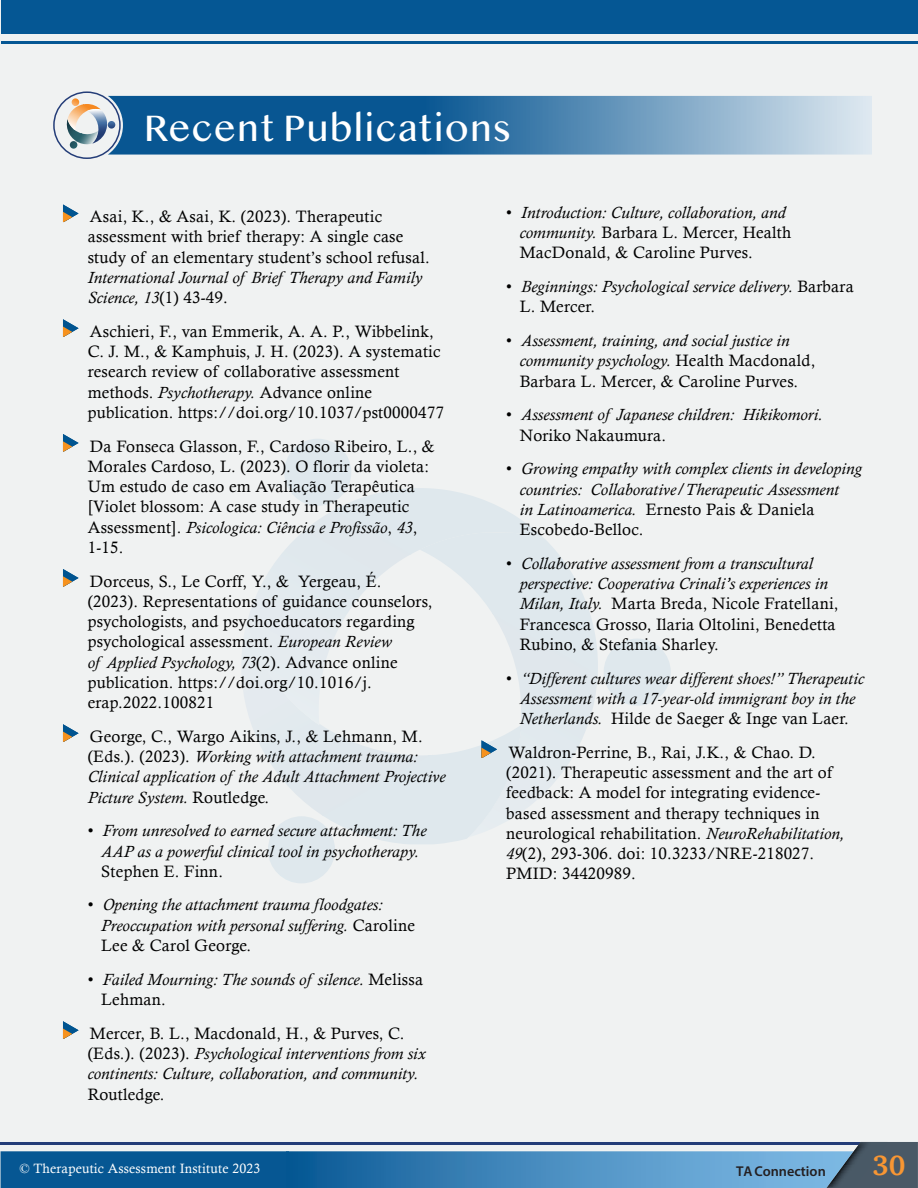
<style>
.page{position:relative;width:918px;height:1188px;background:#fff}
.page>*{position:absolute;margin:0;border:0;box-sizing:border-box;transform-origin:0 0}
.t1{font:39px "Malayalam MN";color:#fff}
.t2{font:700 28.5px "Charter";color:#f89633}
.t3{font:italic 16.5px/20.2px "Calisto";letter-spacing:.015em;color:#000}
.t4{font:16.5px/20.2px "Calisto";letter-spacing:.015em;color:#000}
.t5{font:600 14.25px "Myriad Pro";color:#241f21}
.t6{font:13.5px "Calisto";letter-spacing:.015em;color:#fff}
.s1{font-style:normal}
.s2{font-style:italic}
</style>
<div class="page">
<div style="left:0;top:1px;width:918px;height:1187px;background:#f0f2f2"></div>
<svg style="left:420px;top:532px;width:178px;height:305px"></svg>
<svg style="left:242px;top:620px;width:204px;height:224px"></svg>
<svg style="left:398px;top:488px;width:21px;height:2px"></svg>
<div style="left:284px;top:439px;width:67px;height:67px;background:#dfe8ed;border-radius:34px"></div>
<div style="left:604px;top:639px;width:67px;height:67px;background:#dfe8ed;border-radius:34px"></div>
<div style="left:268px;top:816px;width:67px;height:67px;background:#dfe8ed;border-radius:34px"></div>
<div style="left:1px;top:0;width:916px;height:34px;background:#055794"></div>
<hr style="left:1px;top:41px;width:916px;height:3px;background:#055794">
<svg style="left:1px;top:1142px;width:917px;height:46px;background:#4a84b2"></svg>
<img style="left:826px;top:1142px;width:62px;height:46px">
<div style="left:53px;top:91px;width:68px;height:68px;border:2px solid #243d78;border-radius:50%"></div>
<img style="left:108px;top:96px;width:764px;height:59px">
<svg style="left:66px;top:98px;width:49px;height:51px"></svg>
<svg style="left:63px;top:204px;width:16px;height:18px"></svg>
<svg style="left:63px;top:319px;width:16px;height:18px"></svg>
<svg style="left:63px;top:434px;width:16px;height:18px"></svg>
<svg style="left:63px;top:569px;width:16px;height:18px"></svg>
<svg style="left:63px;top:724px;width:16px;height:18px"></svg>
<svg style="left:63px;top:1021px;width:16px;height:18px"></svg>
<svg style="left:482px;top:740px;width:15px;height:18px"></svg>
<h1 class="t1" style="left:144px;top:110px;width:369px">Recent Publications</h1>
<p class="t4" style="left:88px;top:206px;width:344px">Asai, K., &amp; Asai, K. (2023). Therapeutic assessment with brief therapy: A single case study of an elementary student’s school refusal.</p>
<p class="t3" style="left:88px;top:267px;width:336px">International Journal of Brief Therapy and Family<br>Science, 13<span class="s1">(1) 43-49.</span></p>
<p class="t4" style="left:88px;top:321px;width:358px">Aschieri, F., van Emmerik, A. A. P., Wibbelink, C. J. M., &amp; Kamphuis, J. H. (2023). A systematic research review of collaborative assessment methods. <span class="s2">Psychotherapy.</span> Advance online publication. https://doi.org/10.1037/pst0000477</p>
<p class="t4" style="left:88px;top:436px;width:349px">Da Fonseca Glasson, F., Cardoso Ribeiro, L., &amp; Morales Cardoso, L. (2023). O florir da violeta:<br>Um estudo de caso em Avaliação Terapêutica [Violet blossom: A case study in Therapeutic Assessment]. <span class="s2">Psicologica: Ciência e Profissão</span>, <span class="s2">43</span>, 1-15.</p>
<p class="t4" style="left:88px;top:571px;width:346px">Dorceus, S., Le Corff, Y., &amp; Yergeau, É. (2023). Representations of guidance counselors, psychologists, and psychoeducators regarding psychological assessment. <span class="s2">European Review<br>of Applied Psychology, 73</span>(2). Advance online publication. https://doi.org/10.1016/j. erap.2022.100821</p>
<p class="t3" style="left:88px;top:726px;width:359px"><span class="s1">George, C., Wargo Aikins, J., &amp; Lehmann, M. (Eds.). (2023).</span> Working with attachment trauma:<br>Clinical application of the Adult Attachment Projective Picture System. <span class="s1">Routledge.</span></p>
<p class="t3" style="left:88px;top:821px;width:340px;text-align:center"><span class="s1">•</span> From unresolved to earned secure attachment: The<br>AAP as a powerful clinical tool in psychotherapy.</p>
<p class="t4" style="left:101px;top:861px;width:123px">Stephen E. Finn.</p>
<p class="t3" style="left:101px;top:895px;width:315px;text-indent:-13px"><span class="s1">•</span> Opening the attachment trauma floodgates:<br>Preoccupation with personal suffering. <span class="s1">Caroline<br>Lee &amp; Carol George.</span></p>
<p class="t3" style="left:101px;top:969px;width:324px;text-indent:-13px"><span class="s1">•</span> Failed Mourning: The sounds of silence. <span class="s1">Melissa<br>Lehman.</span></p>
<p class="t3" style="left:88px;top:1023px;width:339px"><span class="s1">Mercer, B. L., Macdonald, H., &amp; Purves, C. (Eds.). (2023).</span> Psychological interventions from six continents: Culture, collaboration, and community.</p>
<p class="t4" style="left:88px;top:1084px;width:78px">Routledge.</p>
<p class="t4" style="left:520px;top:202px;width:273px;text-indent:-13px">• <span class="s2">Introduction: Culture, collaboration, and community.</span> Barbara L. Mercer, Health<br>MacDonald, &amp; Caroline Purves.</p>
<p class="t3" style="left:520px;top:276px;width:336px;text-indent:-13px"><span class="s1">•</span> Beginnings: Psychological service delivery. <span class="s1">Barbara<br>L. Mercer.</span></p>
<p class="t3" style="left:520px;top:330px;width:297px;text-indent:-13px"><span class="s1">•</span> Assessment, training, and social justice in community psychology. <span class="s1">Health Macdonald,<br>Barbara L. Mercer, &amp; Caroline Purves.</span></p>
<p class="t3" style="left:520px;top:405px;width:304px;text-indent:-13px"><span class="s1">•</span> Assessment of Japanese children: Hikikomori.<br><span class="s1">Noriko Nakaumura.</span></p>
<p class="t3" style="left:520px;top:459px;width:344px;text-indent:-13px"><span class="s1">•</span> Growing empathy with complex clients in developing countries: Collaborative/Therapeutic Assessment<br>in Latinoamerica. <span class="s1">Ernesto Pais &amp; Daniela Escobedo-Belloc.</span></p>
<p class="t3" style="left:520px;top:553px;width:320px;text-indent:-13px"><span class="s1">•</span> Collaborative assessment from a transcultural perspective: Cooperativa Crinali’s experiences in Milan, Italy. <span class="s1">Marta Breda, Nicole Fratellani, Francesca Grosso, Ilaria Oltolini, Benedetta Rubino, &amp; Stefania Sharley.</span></p>
<p class="t3" style="left:506px;top:668px;width:359px;text-align:center"><span class="s1">•</span> “Different cultures wear different shoes!” Therapeutic<br>Assessment with a 17-year-old immigrant boy in the<br>Netherlands. <span class="s1">Hilde de Saeger &amp; Inge van Laer.</span></p>
<p class="t4" style="left:506px;top:742px;width:340px">Waldron-Perrine, B., Rai, J.K., &amp; Chao. D. (2021). Therapeutic assessment and the art of feedback: A model for integrating evidence&shy;based assessment and therapy techniques in neurological rehabilitation. <span class="s2">NeuroRehabilitation, 49</span>(2), 293-306. doi: 10.3233/NRE-218027.<br>PMID: 34420989.</p>
<p class="t6" style="left:19px;top:1160px;width:243px">© Therapeutic Assessment Institute 2023</p>
<p class="t5" style="left:736px;top:1162px;width:91px">TA Connection</p>
<h2 class="t2" style="left:872px;top:1141px;width:35px">30</h2>
</div>
